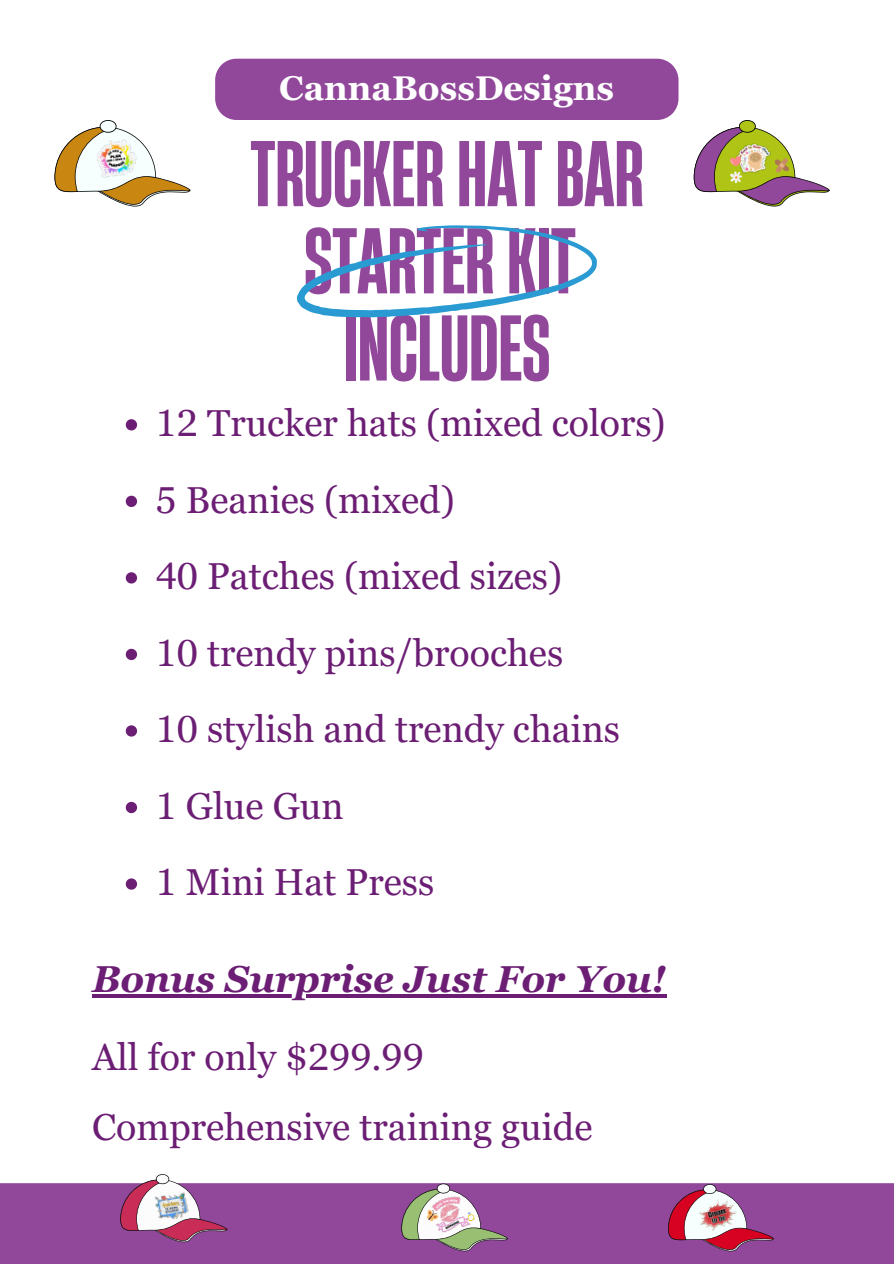
<style>
.page{position:relative;width:894px;height:1264px;background:#fff}
.page>*{position:absolute;margin:0;border:0;box-sizing:border-box;transform-origin:0 0}
.t1{font:700 87.6px/87.2px "Heading Now 36";color:#91489a;text-align:center}
.t2{font:37.5px "Georgia Pro";color:#6c1e75}
.t3{font:italic 700 37.5px "Georgia Pro";color:#6c1e75}
.t4{font:700 34.35px "Georgia Pro";color:#fff}
</style>
<div class="page">
<div style="left:215px;top:59px;width:463px;height:61px;background:#91489a"></div>
<div style="left:0;top:1183px;width:893px;height:80px;background:#91489a"></div>
<svg style="left:297px;top:225px;width:299px;height:92px"></svg>
<svg style="left:126px;top:419px;width:11px;height:11px"></svg>
<svg style="left:126px;top:495px;width:11px;height:12px"></svg>
<svg style="left:126px;top:572px;width:11px;height:11px"></svg>
<svg style="left:126px;top:648px;width:11px;height:12px"></svg>
<svg style="left:126px;top:725px;width:11px;height:11px"></svg>
<svg style="left:126px;top:801px;width:11px;height:12px"></svg>
<svg style="left:126px;top:878px;width:11px;height:11px"></svg>
<hr style="left:92px;top:994px;width:574px;height:3px;background:#6c1e75">
<svg style="left:55px;top:120px;width:136px;height:87px"></svg>
<img style="left:94px;top:131px;width:47px;height:59px">
<svg style="left:401px;top:1183px;width:114px;height:69px"></svg>
<svg style="left:120px;top:1174px;width:115px;height:69px"></svg>
<img style="left:149px;top:1180px;width:47px;height:53px">
<svg style="left:668px;top:1196px;width:106px;height:46px"></svg>
<img style="left:685px;top:1183px;width:63px;height:69px">
<svg style="left:693px;top:120px;width:137px;height:87px"></svg>
<p class="t4" style="left:279px;top:69px;width:336px">CannaBossDesigns</p>
<p class="t1" style="left:250px;top:128px;width:394px">TRUCKERHATBAR<br>STARTERKIT<br>INCLUDES</p>
<h2 class="t2" style="left:156px;top:402px;width:511px">12 Trucker hats (mixed colors)</h2>
<h1 class="t2" style="left:156px;top:478px;width:300px">5 Beanies (mixed)</h1>
<p class="t2" style="left:156px;top:555px;width:408px">40 Patches (mixed sizes)</p>
<p class="t2" style="left:156px;top:631px;width:409px">10 trendy pins/brooches</p>
<p class="t2" style="left:156px;top:708px;width:465px">10 stylish and trendy chains</p>
<p class="t2" style="left:156px;top:784px;width:189px">1 Glue Gun</p>
<p class="t2" style="left:156px;top:861px;width:280px">1 Mini Hat Press</p>
<p class="t3" style="left:92px;top:957px;width:575px">Bonus Surprise Just For You!</p>
<p class="t2" style="left:92px;top:1035px;width:333px">All for only $299.99</p>
<p class="t2" style="left:92px;top:1105px;width:502px">Comprehensive training guide</p>
</div>
